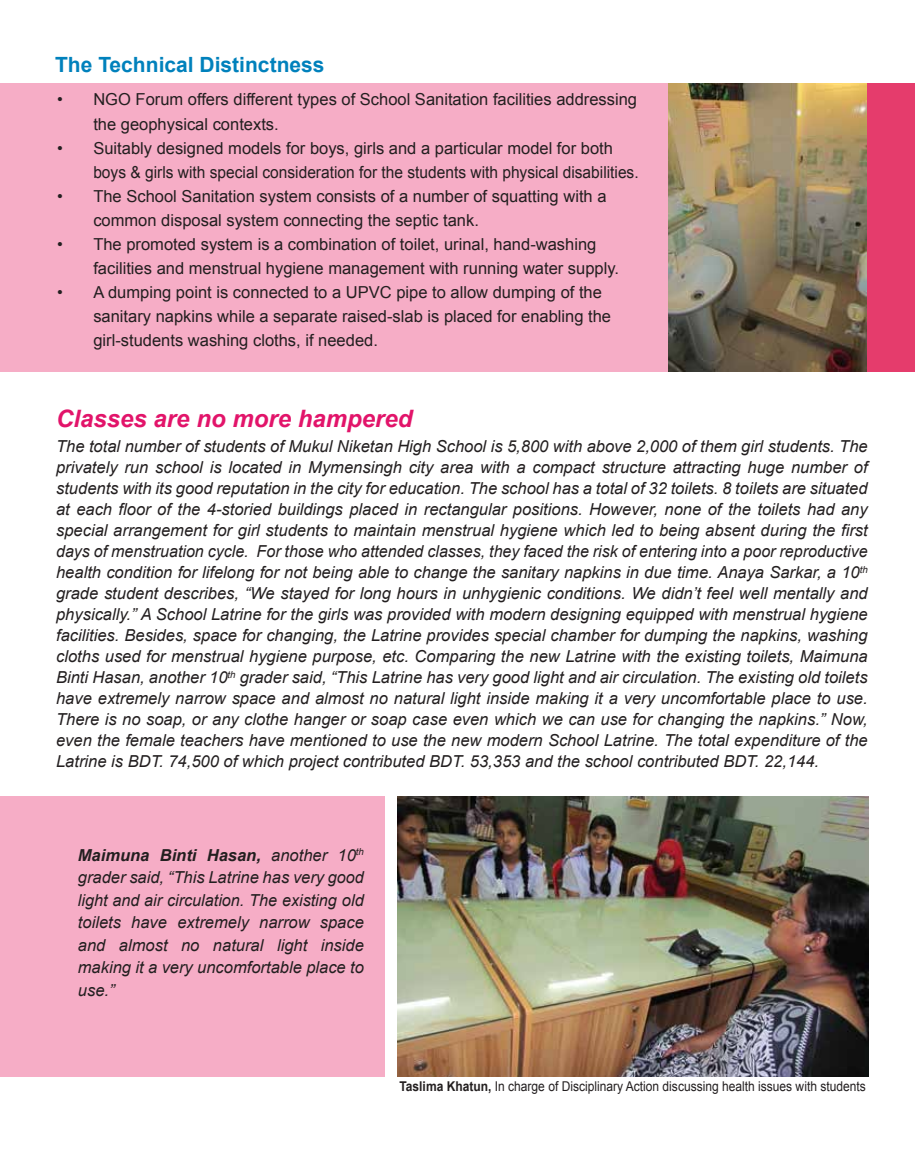
<style>
.page{position:relative;width:915px;height:1159px;background:#fff}
.page>*{position:absolute;margin:0;border:0;box-sizing:border-box;transform-origin:0 0}
.t1{font:italic 700 24px "Arial";color:#e2146a}
.t2{font:700 21px "Arial";color:#0081bc}
.t3{font:italic 16.5px/21px "Arial";color:#231f20;text-align:justify}
.t4{font:16.5px/24px "Arial";color:#231f20}
.t5{font:13.5px "Arial";color:#231f20;scale:.89 1}
.s1{font-weight:700}
</style>
<div class="page">
<div style="left:0;top:796px;width:385px;height:281px;background:#f6adc6"></div>
<img style="left:667px;top:84px;width:199px;height:288px">
<div style="left:0;top:84px;width:667px;height:288px;background:#f6adc6"></div>
<div style="left:866px;top:84px;width:48px;height:288px;background:#e53c6c"></div>
<img style="left:397px;top:796px;width:471px;height:281px">
<p class="t2" style="left:55px;top:50px;width:271px">The Technical Distinctness</p>
<p class="t4" style="left:93px;top:88px;width:545px;text-indent:-36px">• NGO Forum offers different types of School Sanitation facilities addressing the geophysical contexts.</p>
<p class="t4" style="left:93px;top:136px;width:546px;text-indent:-36px">• Suitably designed models for boys, girls and a particular model for both boys &amp; girls with special consideration for the students with physical disabilities.</p>
<p class="t4" style="left:93px;top:184px;width:514px;text-indent:-36px">• The School Sanitation system consists of a number of squatting with a common disposal system connecting the septic tank.</p>
<p class="t4" style="left:93px;top:232px;width:527px;text-indent:-36px">• The promoted system is a combination of toilet, urinal, hand-washing facilities and menstrual hygiene management with running water supply.</p>
<p class="t4" style="left:93px;top:280px;width:519px;text-indent:-36px">• A dumping point is connected to a UPVC pipe to allow dumping of the sanitary napkins while a separate raised-slab is placed for enabling the girl-students washing cloths, if needed.</p>
<h1 class="t1" style="left:56px;top:403px;width:358px">Classes are no more hampered</h1>
<p class="t3" style="left:56px;top:436px;width:812px">The total number of students of Mukul Niketan High School is 5,800 with above 2,000 of them girl students. The privately run school is located in Mymensingh city area with a compact structure attracting huge number of students with its good reputation in the city for education. The school has a total of 32 toilets. 8 toilets are situated at each floor of the 4-storied buildings placed in rectangular positions. However, none of the toilets had any special arrangement for girl students to maintain menstrual hygiene which led to being absent during the first days of menstruation cycle. For those who attended classes, they faced the risk of entering into a poor reproductive health condition for lifelong for not being able to change the sanitary napkins in due time. Anaya Sarkar, a 10<sup>th </sup>grade student describes, “We stayed for long hours in unhygienic conditions. We didn’t feel well mentally and physically.” A School Latrine for the girls was provided with modern designing equipped with menstrual hygiene facilities. Besides, space for changing, the Latrine provides special chamber for dumping the napkins, washing cloths used for menstrual hygiene purpose, etc. Comparing the new Latrine with the existing toilets, Maimuna Binti Hasan, another 10<sup>th</sup> grader said, “This Latrine has very good light and air circulation. The existing old toilets have extremely narrow space and almost no natural light inside making it a very uncomfortable place to use.<br>There is no soap, or any clothe hanger or soap case even which we can use for changing the napkins.” Now, even the female teachers have mentioned to use the new modern School Latrine. The total expenditure of the Latrine is BDT. 74,500 of which project contributed BDT. 53,353 and the school contributed BDT. 22,144.</p>
<p class="t3" style="left:78px;top:844px;width:287px;line-height:22.5px"><span class="s1">Maimuna Binti Hasan,</span> another 10<sup>th </sup>grader said, “This Latrine has very good light and air circulation. The existing old toilets have extremely narrow space and almost no natural light inside making it a very uncomfortable place to use.”</p>
<p class="t5" style="left:399px;top:1077px;width:525px"><span class="s1">Taslima Khatun,</span> In charge of Disciplinary Action discussing health issues with students</p>
</div>
